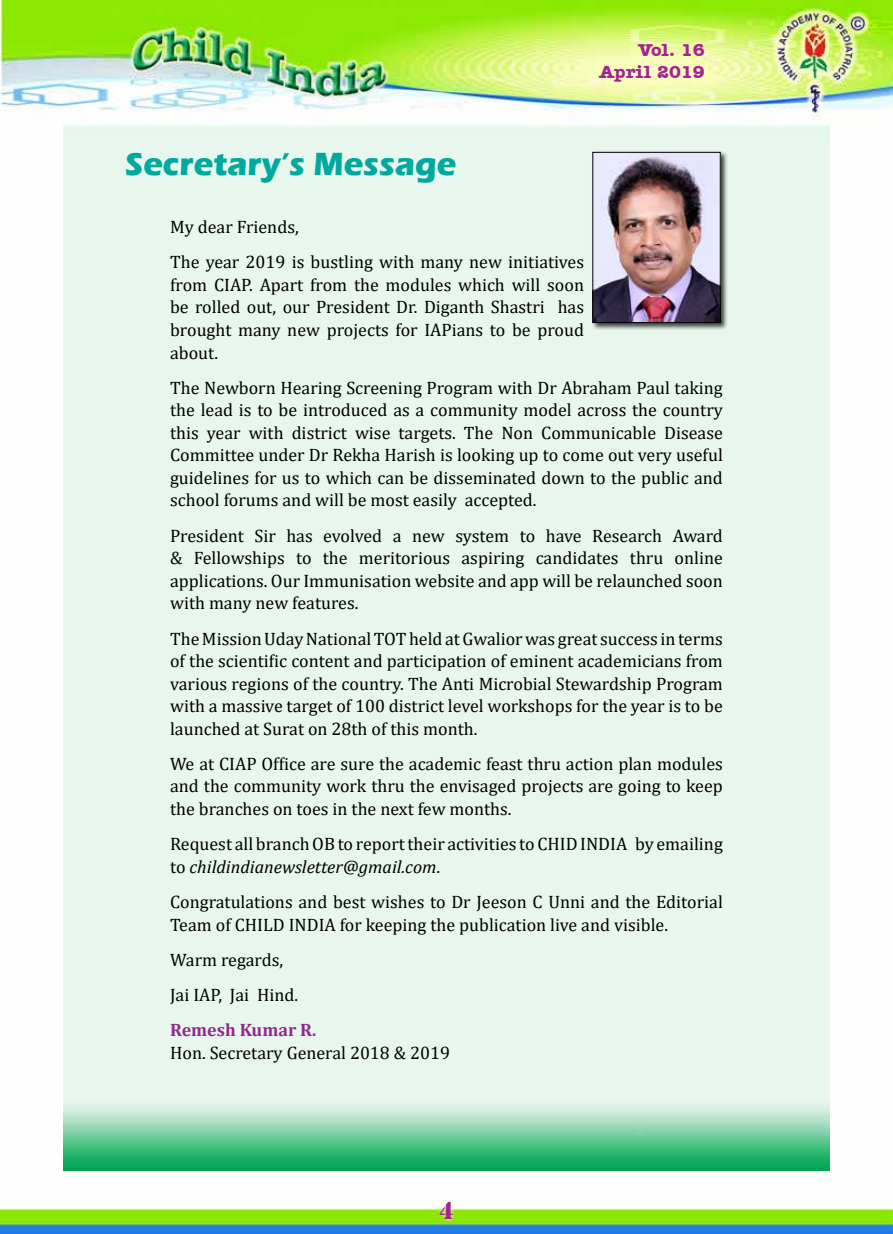
<style>
.page{position:relative;width:893px;height:1234px;background:#fff}
.page>*{position:absolute;margin:0;border:0;box-sizing:border-box;transform-origin:0 0}
.t1{font:700 33px "Eras ITC";color:#00a99d}
.t2{font:25.5px "Army";color:#a3238f}
.t3{font:18px/22.5px "Cambria";color:#000;text-align:justify}
.t4{font:700 18px/21.6px "Amer Typewriter IT Cby BT";color:#a3238f}
.t5{font:700 18px "Cambria";color:#92278f}
.s1{font-style:italic}
</style>
<div class="page">
<img style="left:0;top:0;width:893px;height:1233px">
<div style="left:437px;top:1198px;width:20px;height:23px;background:#fff;opacity:.75"></div>
<div style="left:64px;top:125px;width:765px;height:1044px;background:#e7f7ed"></div>
<div style="left:591px;top:150px;width:137px;height:180px;background:#000;opacity:.75"></div>
<img style="left:595px;top:154px;width:123px;height:167px">
<div style="left:593px;top:152px;width:127px;height:171px;border:1px solid #000"></div>
<h1 class="t1" style="left:125px;top:145px;width:333px">Secretary’s message</h1>
<p class="t4" style="left:570px;top:39px;width:137px;text-indent:81px">Vol. 1<br>January</p>
<p class="t4" style="left:599px;top:39px;width:107px;text-align:right">Vol. 16<br>April 2019</p>
<p class="t4" style="left:693px;top:60px;width:13px">8</p>
<p class="t3" style="left:170px;top:209px;width:416px;line-height:35.2px">My dear Friends,<br>The year 2019 is bustling with many new initiatives</p>
<p class="t3" style="left:170px;top:273px;width:416px">from CIAP. Apart from the modules which will soon be rolled out, our President Dr. Diganth Shastri has brought many new projects for IAPians to be proud about.</p>
<p class="t3" style="left:170px;top:376px;width:554px">The Newborn Hearing Screening Program with Dr Abraham Paul taking the lead is to be introduced as a community model across the country this year with district wise targets. The Non Communicable Disease Committee under Dr Rekha Harish is looking up to come out very useful guidelines for us to which can be disseminated down to the public and school forums and will be most easily accepted.</p>
<p class="t3" style="left:170px;top:524px;width:554px">President Sir has evolved a new system to have Research Award &amp; fellowships to the meritorious aspiring candidates thru online applications. Our Immunisation website and app will be relaunched soon with many new features.</p>
<p class="t3" style="left:170px;top:627px;width:554px">The Mission Uday National TOT held at Gwalior was great success in terms of the scientific content and participation of eminent academicians from various regions of the country. The Anti Microbial Stewardship Program with a massive target of 100 district level workshops for the year is to be launched at Surat on 28th of this month.</p>
<p class="t3" style="left:170px;top:752px;width:554px">We at CIAP Office are sure the academic feast thru action plan modules and the community work thru the envisaged projects are going to keep the branches on toes in the next few months.</p>
<p class="t3" style="left:170px;top:832px;width:554px">Request all branch OB to report their activities to CHID INDIA by emailing to <span class="s1">childindianewsletter@gmail.com</span>.</p>
<p class="t3" style="left:170px;top:890px;width:554px">Congratulations and best wishes to Dr Jeeson C Unni and the Editorial<br>Team of CHILD INDIA for keeping the publication live and visible.</p>
<p class="t3" style="left:170px;top:941px;width:130px;line-height:35.2px">Warm regards,<br>Jai IAP, Jai Hind.</p>
<p class="t5" style="left:170px;top:1017px;width:148px">Remesh Kumar R.</p>
<p class="t3" style="left:170px;top:1041px;width:282px">Hon. Secretary General 2018 &amp; 2019</p>
<h2 class="t2" style="left:439px;top:1195px;width:16px">4</h2>
</div>
